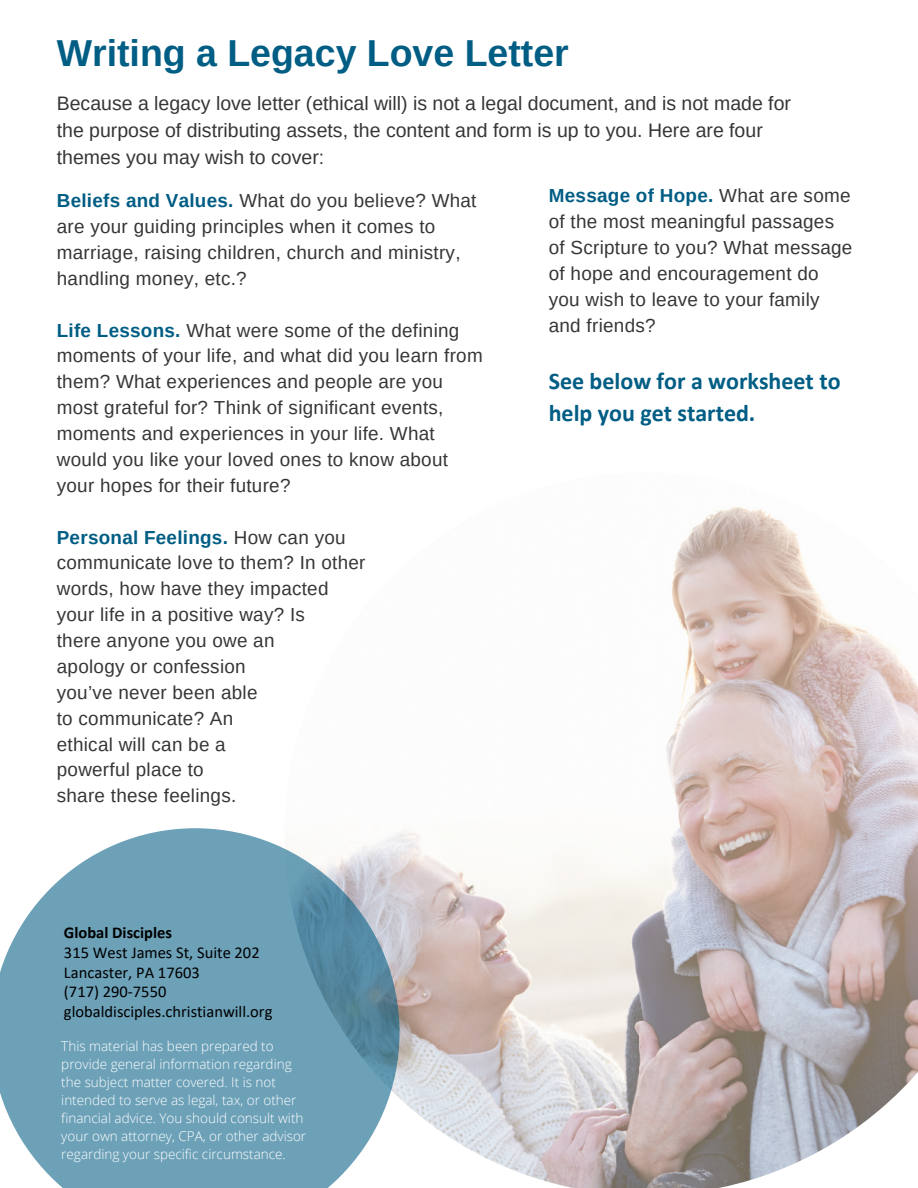
<style>
.page{position:relative;width:918px;height:1188px;background:#fff}
.page>*{position:absolute;margin:0;border:0;box-sizing:border-box;transform-origin:0 0}
.t1{font:700 37.5px "Arimo";color:#005d84}
.t2{font:700 24px/32.7px "Calibri";color:#005d84}
.t3{font:19.5px/27px "Arimo";color:#363636}
.t4{font:18.9px/25.8px "Arimo";letter-spacing:.015em;color:#363636}
.t5{font:700 18.9px "Arimo";letter-spacing:.015em;color:#005d84}
.t6{font:16.5px/19.8px "Calibri";color:#000}
.t7{font:700 16.5px "Calibri";color:#000}
.t8{font:300 13.5px/18px "Open Sans";color:#fff}
.s1{font-weight:700;color:#005d84}
.s2{font-weight:400;color:#363636}
</style>
<div class="page">
<img style="left:400px;top:507px;width:518px;height:681px">
<svg style="left:0;top:828px;width:400px;height:360px;background:#7eabbf"></svg>
<p class="t1" style="left:57px;top:33px;width:514px">Writing a Legacy Love Letter</p>
<p class="t3" style="left:57px;top:90px;width:736px">Because a legacy love letter (ethical will) is not a legal document, and is not made for the purpose of distributing assets, the content and form is up to you. Here are four themes you may wish to cover:</p>
<p class="t4" style="left:57px;top:188px;width:421px"><span class="s1">Beliefs and Values.</span> What do you believe? What are your guiding principles when it comes to marriage, raising children, church and ministry, handling money, etc.?</p>
<p class="t4" style="left:57px;top:317px;width:427px"><span class="s1">Life Lessons.</span> What were some of the defining moments of your life, and what did you learn from them? What experiences and people are you most grateful for? Think of significant events, moments and experiences in your life. What would you like your loved ones to know about your hopes for their future?</p>
<p class="t5" style="left:57px;top:527px;width:290px">Personal Feelings. <span class="s2">How can you</span></p>
<p class="t4" style="left:57px;top:550px;width:310px">communicate love to them? In other</p>
<p class="t4" style="left:57px;top:576px;width:273px">words, how have they impacted</p>
<p class="t4" style="left:57px;top:602px;width:250px">your life in a positive way? Is</p>
<p class="t4" style="left:57px;top:628px;width:219px">there anyone you owe an</p>
<p class="t4" style="left:57px;top:654px;width:190px">apology or confession</p>
<p class="t4" style="left:57px;top:679px;width:202px">you’ve never been able</p>
<p class="t4" style="left:57px;top:705px;width:178px">to communicate? An</p>
<p class="t4" style="left:57px;top:731px;width:170px">ethical will can be a</p>
<p class="t4" style="left:57px;top:757px;width:148px">powerful place to</p>
<p class="t4" style="left:57px;top:783px;width:181px">share these feelings.</p>
<p class="t7" style="left:64px;top:921px;width:110px">Global Disciples</p>
<p class="t6" style="left:64px;top:942px;width:210px">315 West James St, Suite 202<br>Lancaster, PA 17603<br>(717) 290-7550 globaldisciples.christianwill.org</p>
<p class="t8" style="left:61px;top:1037px;width:246px">This material has been prepared to provide general information regarding the subject matter covered. It is not intended to serve as legal, tax, or other financial advice. You should consult with your own attorney, CPA, or other advisor regarding your specific circumstance.</p>
<p class="t4" style="left:549px;top:183px;width:305px"><span class="s1">Message of Hope.</span> What are some of the most meaningful passages of Scripture to you? What message of hope and encouragement do you wish to leave to your family and friends?</p>
<p class="t2" style="left:549px;top:366px;width:293px">See below for a worksheet to help you get started.</p>
</div>
